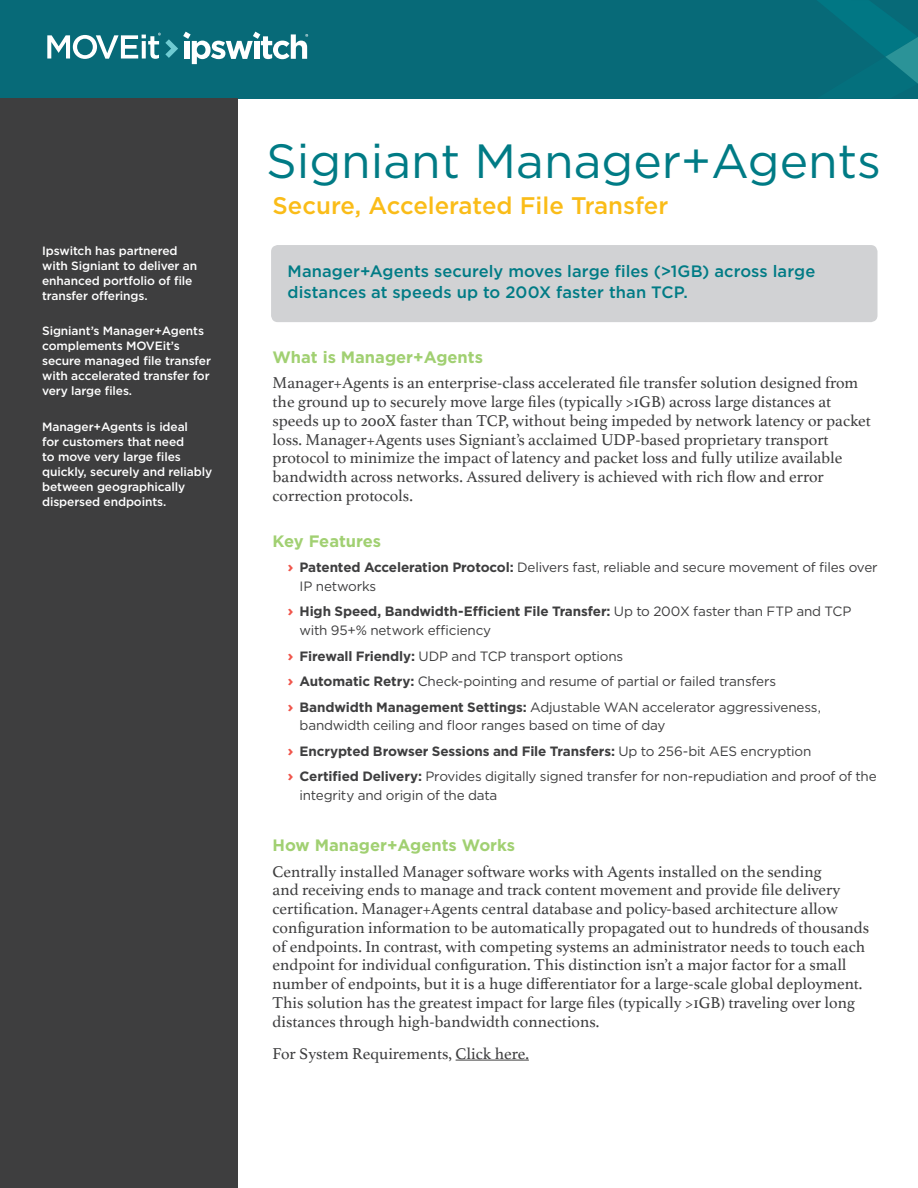
<style>
.page{position:relative;width:918px;height:1188px;background:#fff}
.page>*{position:absolute;margin:0;border:0;box-sizing:border-box;transform-origin:0 0}
.t1{font:48px "Gotham";color:#007b85}
.t2{font:500 24px "Gotham";color:#fabc18}
.Body{font:16.5px/18.8px "Athelas";color:#3e3e3f}
.t3{font:500 16.5px/21px "Gotham";letter-spacing:.005em;color:#007b85}
.Body-2{font:700 16.5px "Gotham";color:#a1d072}
.t4{font:13.5px/18.8px "Gotham";letter-spacing:-.015em;color:#3e3e3f}
.t5{font:700 13.5px "Gotham";letter-spacing:-.01em;color:#3e3e3f}
.t6{font:500 12px/15px "Gotham";letter-spacing:-.01em;color:#fff}
.s1{font-weight:700;font-size:14.85px;color:#f0554b}
.s2{font-weight:700}
.s3{font-size:14.85px;color:#f0554b}
.s4{font-weight:400}
</style>
<div class="page">
<div style="left:271px;top:245px;width:607px;height:77px;background:#d1d2d4;border-radius:7px"></div>
<div style="left:0;top:0;width:918px;height:98px;background:#076a78"></div>
<svg style="left:818px;top:0;width:100px;height:84px"></svg>
<div style="left:0;top:98px;width:237px;height:1090px;background:#3e3e3f"></div>
<hr style="left:456px;top:1060px;width:73px;height:1px;background:#3e3e3f">
<svg style="left:47px;top:32px;width:261px;height:32px"></svg>
<p class="t6" style="left:42px;top:243px;width:157px">Ipswitch has partnered with Signiant to deliver an enhanced portfolio of file transfer offerings.</p>
<p class="t6" style="left:42px;top:323px;width:170px">Signiant’s Manager+Agents complements MOVEit’s secure managed file transfer with accelerated transfer for very large files.</p>
<p class="t6" style="left:42px;top:419px;width:172px">Manager+Agents is ideal<br>for customers that need<br>to move very large files quickly, securely and reliably between geographically dispersed endpoints.</p>
<p class="t1" style="left:266px;top:131px;width:616px">Signiant Manager+Agents</p>
<p class="t2" style="left:273px;top:190px;width:397px">Secure, Accelerated File Transfer</p>
<p class="t3" style="left:288px;top:261px;width:529px">Manager+Agents securely moves large files (&gt;1GB) across large distances at speeds up to 200X faster than TCP.</p>
<p class="Body-2" style="left:273px;top:346px;width:212px">What is Manager+Agents</p>
<p class="Body" style="left:273px;top:373px;width:600px">Manager+Agents is an enterprise-class accelerated file transfer solution designed from the ground up to securely move large files (typically &gt;1GB) across large distances at speeds up to 200X faster than TCP, without being impeded by network latency or packet loss. Manager+Agents uses Signiant’s acclaimed UDP-based proprietary transport protocol to minimize the impact of latency and packet loss and fully utilize available bandwidth across networks. Assured delivery is achieved with rich flow and error correction protocols.</p>
<p class="Body-2" style="left:273px;top:530px;width:110px">Key Features</p>
<p class="t4" style="left:300px;top:558px;width:580px;text-indent:-12px"><span class="s1">›</span> <span class="s2">Patented Acceleration Protocol:</span> Delivers fast, reliable and secure movement of files over<br>IP networks</p>
<p class="t4" style="left:300px;top:602px;width:553px;text-indent:-12px"><span class="s1">›</span> <span class="s2">High Speed, Bandwidth-Efficient File Transfer:</span> Up to 200X faster than FTP and TCP with 95+% network efficiency</p>
<p class="t4" style="left:288px;top:646px;width:337px"><span class="s1">›</span> <span class="s2">Firewall Friendly:</span> UDP and TCP transport options</p>
<p class="t4" style="left:288px;top:672px;width:490px"><span class="s1">›</span> <span class="s2">Automatic Retry:</span> Check-pointing and resume of partial or failed transfers</p>
<p class="t4" style="left:300px;top:697px;width:523px;text-indent:-12px"><span class="s1">›</span> <span class="s2">Bandwidth Management Settings:</span> Adjustable WAN accelerator aggressiveness, bandwidth ceiling and floor ranges based on time of day</p>
<p class="t5" style="left:288px;top:742px;width:525px"><span class="s3">›</span> Encrypted Browser Sessions and File Transfers: <span class="s4">Up to 256-bit AES encryption</span></p>
<p class="t4" style="left:300px;top:767px;width:579px;text-indent:-12px"><span class="s1">›</span> <span class="s2">Certified Delivery:</span> Provides digitally signed transfer for non-repudiation and proof of the integrity and origin of the data</p>
<p class="Body-2" style="left:273px;top:834px;width:244px">How Manager+Agents Works</p>
<p class="Body" style="left:273px;top:861px;width:598px">Centrally installed Manager software works with Agents installed on the sending<br>and receiving ends to manage and track content movement and provide file delivery certification. Manager+Agents central database and policy-based architecture allow configuration information to be automatically propagated out to hundreds of thousands of endpoints. In contrast, with competing systems an administrator needs to touch each endpoint for individual configuration. This distinction isn’t a major factor for a small number of endpoints, but it is a huge differentiator for a large-scale global deployment.<br>This solution has the greatest impact for large files (typically &gt;1GB) traveling over long distances through high-bandwidth connections.</p>
<p class="Body" style="left:273px;top:1044px;width:258px">For System Requirements, Click here.</p>
</div>
